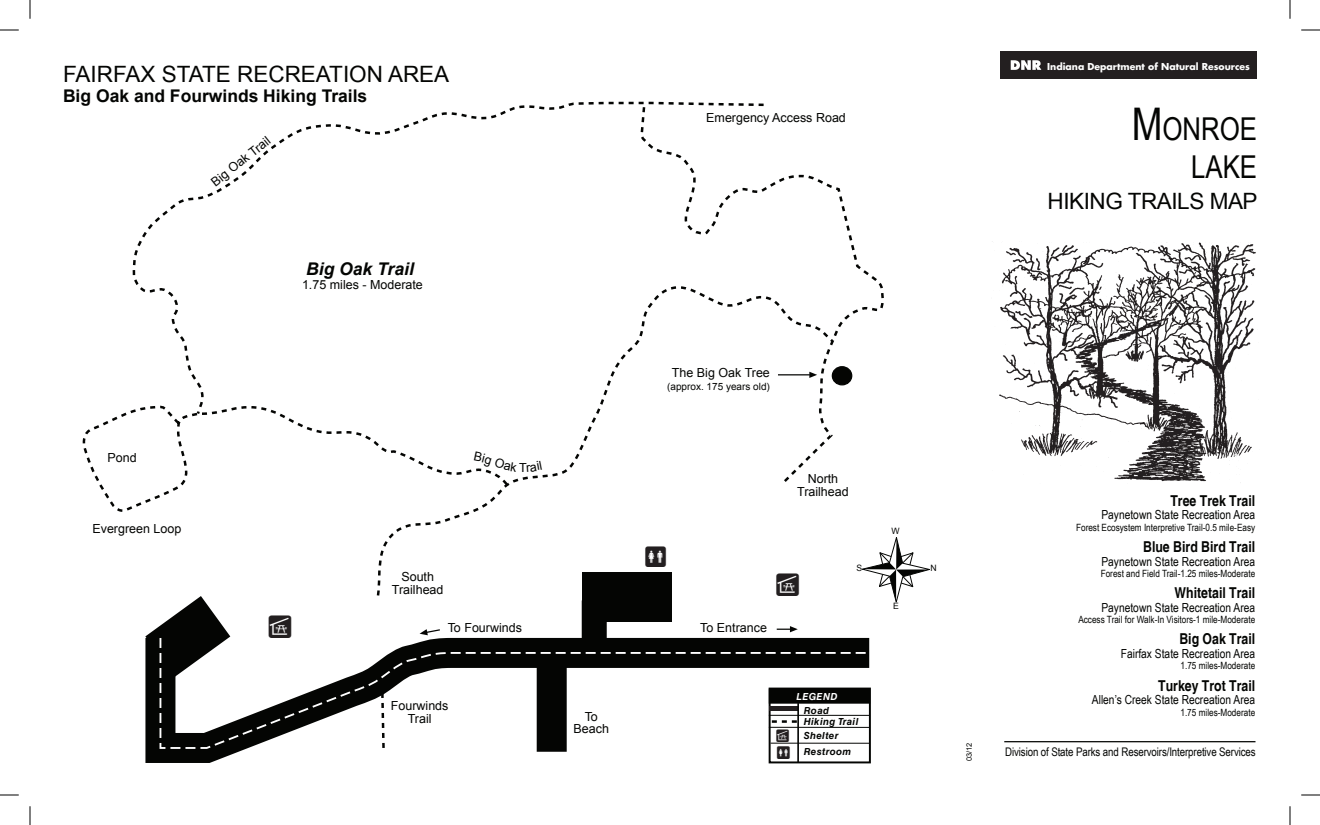
<style>
.page{position:relative;width:1320px;height:825px;background:#fff}
.page>*{position:absolute;margin:0;border:0;box-sizing:border-box;transform-origin:0 0}
.t1{font:31.5px/37.5px "Arial Narrow";color:#040503;text-align:right}
.t2{font:22.5px "Arial";letter-spacing:-.01em;color:#040503}
.t3{font:22.5px "ESRIUS Forestry 1";color:#231f20}
.t4{font:700 17.5px "Arial";color:#040503}
.t5{font:italic 700 17.5px "Arial";color:#040503}
.t6{font:700 condensed 15px "Helvetica";color:#040503}
.t7{font:12.5px/12.5px "Arial";color:#040503;text-align:center}
.t8{font:12.5px "Arial Narrow";color:#040503}
.t9{font:12.5px "ESRIUS Forestry 1";color:#231f20}
.t10{font:11.88px "Arial Narrow";letter-spacing:-.01em;color:#040503}
.t11{font:10px "Arial Narrow";color:#040503}
.t12{font:10px "Arial";color:#040503}
.t13{font:italic 700 9.75px/11.4px "Helvetica LT Std";letter-spacing:.04em;color:#040503}
.t14{font:italic 700 9.75px "Helvetica LT Std";letter-spacing:.04em;color:#fff}
.t15{font:700 9.25px "Futura Std";color:#fff}
.t16{font:8.75px "Arial";color:#040503}
.t17{font:7.5px "Arial";color:#040503}
.s1{font-size:45px}
</style>
<div class="page">
<img style="left:992px;top:241px;width:264px;height:242px">
<hr style="left:1004px;top:741px;width:252px;height:1px;background:#040503">
<svg style="left:145px;top:608px;width:726px;height:156px"></svg>
<div style="left:537px;top:654px;width:30px;height:98px;background:#040503"></div>
<svg style="left:145px;top:596px;width:85px;height:81px"></svg>
<div style="left:582px;top:600px;width:25px;height:42px;background:#040503"></div>
<div style="left:582px;top:572px;width:90px;height:50px;background:#040503"></div>
<svg style="left:766px;top:174px;width:118px;height:308px"></svg>
<svg style="left:132px;top:101px;width:634px;height:313px"></svg>
<svg style="left:82px;top:404px;width:428px;height:111px"></svg>
<hr style="left:778px;top:374px;width:32px;height:1px;background:#040503">
<svg style="left:809px;top:372px;width:8px;height:6px"></svg>
<div style="left:832px;top:367px;width:20px;height:18px;background:#040503;border-radius:50%"></div>
<div style="left:832px;top:366px;width:20px;height:19px;border:1px solid #040503;border-radius:50%"></div>
<svg style="left:380px;top:750px;width:6px;height:4px"></svg>
<svg style="left:862px;top:537px;width:68px;height:66px"></svg>
<svg style="left:159px;top:636px;width:712px;height:114px"></svg>
<svg style="left:777px;top:626px;width:21px;height:6px"></svg>
<svg style="left:420px;top:628px;width:21px;height:7px"></svg>
<div style="left:1000px;top:52px;width:257px;height:27px;background:#231f20"></div>
<svg style="left:1011px;top:60px;width:30px;height:10px"></svg>
<div style="left:770px;top:689px;width:100px;height:73px;background:#fff"></div>
<div style="left:769px;top:688px;width:102px;height:75px;border:2px solid #040503"></div>
<div style="left:769px;top:706px;width:28px;height:5px;background:#231f20"></div>
<div style="left:769px;top:689px;width:101px;height:14px;background:#040503"></div>
<div style="left:769px;top:689px;width:101px;height:15px;border:1px solid #040503"></div>
<hr style="left:769px;top:715px;width:101px;height:1px;background:#040503">
<hr style="left:769px;top:727px;width:101px;height:1px;background:#040503">
<hr style="left:771px;top:743px;width:99px;height:1px;background:#040503">
<hr style="left:797px;top:703px;width:2px;height:59px;background:#040503">
<svg style="left:772px;top:720px;width:26px;height:3px"></svg>
<svg style="left:0;top:29px;width:19px;height:2px"></svg>
<svg style="left:1301px;top:29px;width:19px;height:2px"></svg>
<svg style="left:0;top:794px;width:19px;height:2px"></svg>
<svg style="left:1301px;top:794px;width:19px;height:2px"></svg>
<svg style="left:29px;top:0;width:2px;height:19px"></svg>
<svg style="left:29px;top:806px;width:2px;height:19px"></svg>
<svg style="left:1289px;top:0;width:2px;height:19px"></svg>
<svg style="left:1289px;top:806px;width:2px;height:19px"></svg>
<svg style="left:262px;top:136px;width:9px;height:9px"></svg>
<svg style="left:474px;top:452px;width:36px;height:20px"></svg>
<h2 class="t2" style="left:63px;top:60px;width:388px">FAIRFAX STATE RECREATION AREA</h2>
<h3 class="t4" style="left:63px;top:85px;width:306px">Big Oak and Fourwinds Hiking Trails</h3>
<p class="t7" style="left:209px;top:178px;width:67px;rotate:-38deg">Big Oak Tra</p>
<h3 class="t5" style="left:306px;top:258px;width:109px">Big Oak Trail</h3>
<p class="t7" style="left:302px;top:278px;width:122px">1.75 miles - Moderate</p>
<p class="t7" style="left:706px;top:111px;width:141px">Emergency Access Road</p>
<p class="t7" style="left:108px;top:452px;width:31px">Pond</p>
<p class="t7" style="left:92px;top:522px;width:90px">Evergreen Loop</p>
<h2 class="t3" style="left:269px;top:615px;width:24px">3</h2>
<p class="t7" style="left:672px;top:367px;width:99px">The Big Oak Tree</p>
<p class="t12" style="left:667px;top:380px;width:104px">(approx. 175 years old)</p>
<p class="t7" style="left:519px;top:461px;width:9px">T</p>
<p class="t7" style="left:797px;top:473px;width:53px">North<br>Trailhead</p>
<p class="t7" style="left:392px;top:571px;width:53px">South<br>Trailhead</p>
<h2 class="t3" style="left:776px;top:573px;width:24px">3</h2>
<p class="t7" style="left:448px;top:621px;width:76px">To Fourwinds</p>
<p class="t7" style="left:700px;top:621px;width:68px">To Entrance</p>
<p class="t16" style="left:857px;top:563px;width:7px">S</p>
<p class="t7" style="left:391px;top:700px;width:59px">Fourwinds<br>Trail</p>
<p class="t7" style="left:574px;top:710px;width:37px">To<br>Beach</p>
<p class="t14" style="left:797px;top:691px;width:42px">LEGEND</p>
<p class="t13" style="left:804px;top:704px;width:56px">Road<br>Hiking Trail</p>
<p class="t13" style="left:804px;top:727px;width:49px;line-height:16.6px">Shelter<br>Restroom</p>
<p class="t9" style="left:776px;top:729px;width:14px">3</p>
<p class="t16" style="left:891px;top:526px;width:10px">W</p>
<p class="t16" style="left:893px;top:601px;width:7px">E</p>
<p class="t16" style="left:931px;top:563px;width:8px">N</p>
<p class="t17" style="left:964px;top:761px;width:20px;rotate:-90deg">03/12</p>
<p class="t15" style="left:1047px;top:60px;width:204px">Indiana Department of Natural Resources</p>
<h1 class="t1" style="left:1132px;top:109px;width:127px"><span class="s1">M</span>ONROE<br>LAKE</h1>
<h2 class="t2" style="left:1048px;top:186px;width:211px">HIKING TRAILS MAP</h2>
<h3 class="t6" style="left:1170px;top:491px;width:86px">Tree Trek Trail</h3>
<p class="t8" style="left:1101px;top:506px;width:155px">Paynetown State Recreation Area</p>
<p class="t11" style="left:1076px;top:520px;width:181px">Forest Ecosystem Interpretive Trail-0.5 mile-Easy</p>
<h3 class="t6" style="left:1143px;top:537px;width:114px">Blue Bird Bird Trail</h3>
<p class="t8" style="left:1101px;top:552px;width:155px">Paynetown State Recreation Area</p>
<p class="t11" style="left:1101px;top:566px;width:156px">Forest and Field Trail-1.25 miles-Moderate</p>
<h3 class="t6" style="left:1175px;top:584px;width:82px">Whitetail Trail</h3>
<p class="t8" style="left:1101px;top:598px;width:155px">Paynetown State Recreation Area</p>
<p class="t11" style="left:1078px;top:612px;width:178px">Access Trail for Walk-In Visitors-1 mile-Moderate</p>
<h3 class="t6" style="left:1179px;top:630px;width:77px">Big Oak Trail</h3>
<p class="t8" style="left:1121px;top:644px;width:136px">Fairfax State Recreation Area</p>
<p class="t11" style="left:1181px;top:658px;width:76px">1.75 miles-Moderate</p>
<h3 class="t6" style="left:1158px;top:676px;width:99px">Turkey Trot Trail</h3>
<p class="t8" style="left:1092px;top:691px;width:165px">Allen’s Creek State Recreation Area</p>
<p class="t11" style="left:1180px;top:705px;width:76px">1.75 miles-Moderate</p>
<p class="t10" style="left:1005px;top:743px;width:252px">Division of State Parks and Reservoirs/Interpretive Services</p>
</div>
